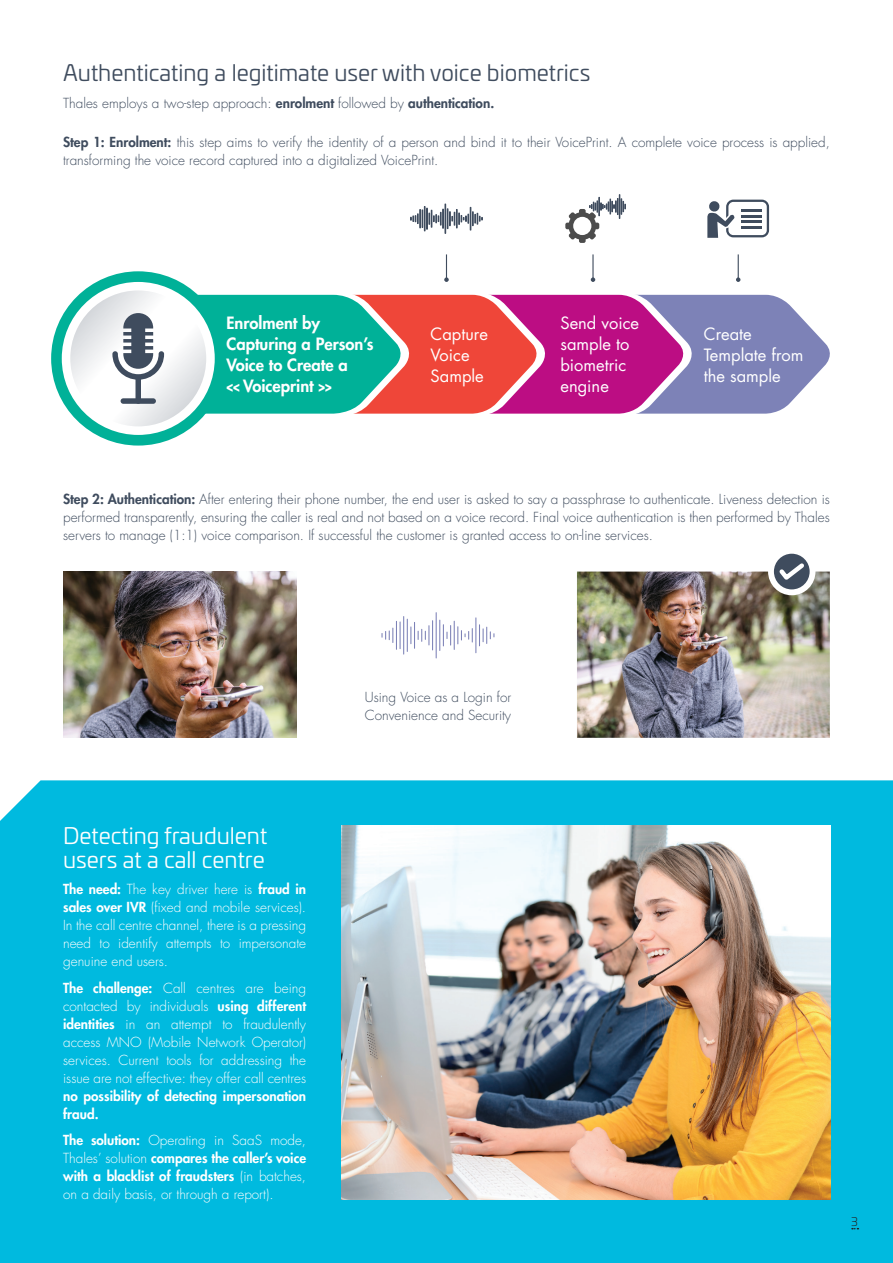
<style>
.page{position:relative;width:893px;height:1263px;background:#fff}
.page>*{position:absolute;margin:0;border:0;box-sizing:border-box;transform-origin:0 0}
.t1{font:22.5px "Univia Pro";color:#3f4c5e}
.t2{font:22.5px/24px "Univia Pro";color:#fff}
.t3{font:16.5px/21px "Futura LT";color:#fff}
.t4{font:800 16.5px/21px "Futura LT";color:#fff}
.t5{font:300 13.5px/18px "Futura LT";color:#3f4c5e}
.t6{font:300 13.5px/18px "Futura LT";color:#fff;text-align:justify}
.t7{font:800 13.5px/18px "Futura LT";color:#fff}
.t8{font:300 12px "Univia Pro";color:#231f20}
.s1{font-weight:800}
</style>
<div class="page">
<div style="left:0;top:780px;width:893px;height:483px;background:#00badf"></div>
<img style="left:341px;top:826px;width:489px;height:373px">
<img style="left:63px;top:571px;width:233px;height:167px">
<img style="left:577px;top:571px;width:253px;height:167px">
<svg style="left:381px;top:612px;width:113px;height:46px"></svg>
<svg style="left:698px;top:295px;width:132px;height:119px;fill:#7d82b7"></svg>
<div style="left:51px;top:271px;width:174px;height:175px;background:#00b198;border-radius:50%"></div>
<div style="left:62px;top:282px;width:153px;height:153px;background:#fff;border-radius:50%"></div>
<svg style="left:67px;top:292px;width:631px;height:125px;background:#90778c"></svg>
<svg style="left:70px;top:290px;width:136px;height:136px"></svg>
<svg style="left:410px;top:203px;width:73px;height:31px"></svg>
<svg style="left:565px;top:194px;width:61px;height:49px"></svg>
<svg style="left:707px;top:200px;width:62px;height:38px"></svg>
<hr style="left:741px;top:210px;width:20px;height:2px;background:#3f4c5e">
<hr style="left:741px;top:215px;width:20px;height:2px;background:#3f4c5e">
<hr style="left:741px;top:221px;width:20px;height:2px;background:#3f4c5e">
<hr style="left:741px;top:226px;width:20px;height:3px;background:#3f4c5e">
<svg style="left:444px;top:254px;width:5px;height:28px"></svg>
<hr style="left:592px;top:254px;width:2px;height:26px;background:#3f4c5e">
<svg style="left:591px;top:277px;width:4px;height:5px"></svg>
<svg style="left:736px;top:254px;width:4px;height:28px"></svg>
<div style="left:774px;top:554px;width:36px;height:35px;background:#3f4c5e;border-radius:50%"></div>
<svg style="left:775px;top:559px;width:33px;height:25px"></svg>
<h1 class="t1" style="left:63px;top:56px;width:529px">Authenticating a legitimate user with voice biometrics</h1>
<p class="t5" style="left:63px;top:94px;width:433px">Thales employs a two-step approach: <span class="s1">enrolment</span> followed by <span class="s1">authentication.</span></p>
<p class="t5" style="left:63px;top:134px;width:768px"><span class="s1">Step 1: Enrolment:</span> this step aims to verify the identity of a person and bind it to their VoicePrint. A complete voice process is applied, transforming the voice record captured into a digitalized VoicePrint.</p>
<p class="t4" style="left:226px;top:312px;width:148px">Enrolment by<br>Capturing a Person’s<br>Voice to Create a<br>&lt;&lt; Voiceprint &gt;&gt;</p>
<p class="t3" style="left:431px;top:323px;width:59px">Capture<br>Voice<br>Sample</p>
<p class="t3" style="left:560px;top:313px;width:80px">Send voice sample to biometric engine</p>
<p class="t3" style="left:704px;top:323px;width:101px">Create<br>Template from the sample</p>
<p class="t5" style="left:63px;top:490px;width:768px;text-align:justify"><span class="s1">Step 2: Authentication:</span> After entering their phone number, the end user is asked to say a passphrase to authenticate. Liveness detection is performed transparently, ensuring the caller is real and not based on a voice record. Final voice authentication is then performed by Thales servers to manage (1:1) voice comparison. If successful the customer is granted access to on-line services.</p>
<h1 class="t2" style="left:63px;top:822px;width:206px">Detecting fraudulent users at a call centre</h1>
<p class="t6" style="left:63px;top:881px;width:245px"><span class="s1">The need:</span> The key driver here is <span class="s1">fraud in sales over IVR</span> (fixed and mobile services).<br>In the call centre channel, there is a pressing need to identify attempts to impersonate genuine end users.</p>
<p class="t6" style="left:63px;top:979px;width:245px"><span class="s1">The challenge:</span> Call centres are being contacted by individuals <span class="s1">using different identities</span> in an attempt to fraudulently access MNO (Mobile Network Operator) services. Current tools for addressing the issue are not effective: they offer call centres</p>
<p class="t7" style="left:63px;top:1086px;width:245px">no possibility of detecting impersonation fraud.</p>
<p class="t6" style="left:63px;top:1132px;width:245px"><span class="s1">The solution:</span> Operating in SaaS mode, Thales’ solution <span class="s1">compares the caller’s voice with a blacklist of fraudsters</span> (in batches, on a daily basis, or through a report).</p>
<p class="t5" style="left:365px;top:689px;width:148px">Using Voice as a Login for<br>Convenience and Security</p>
<p class="t8" style="left:851px;top:1213px;width:8px">3</p>
</div>
